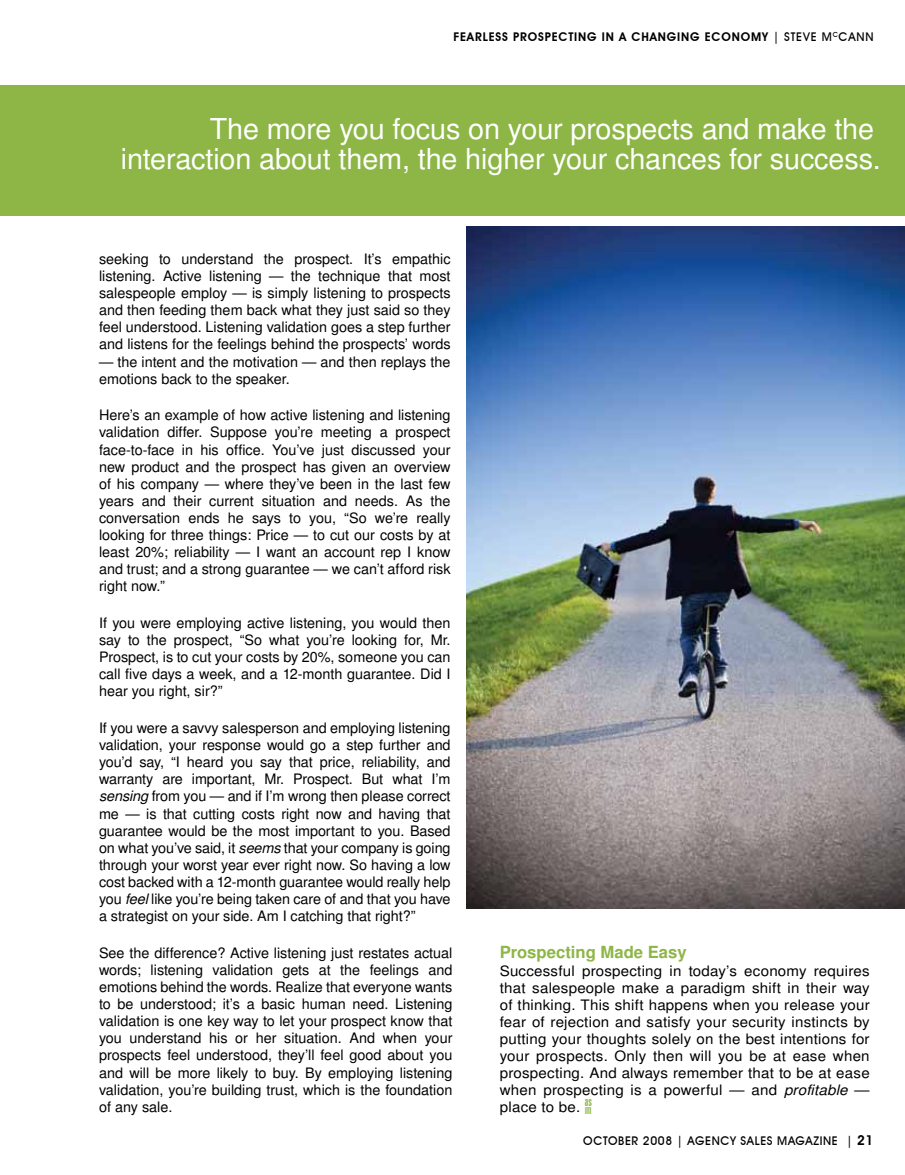
<style>
.page{position:relative;width:905px;height:1175px;background:#fff}
.page>*{position:absolute;margin:0;border:0;box-sizing:border-box;transform-origin:0 0}
.t1{font:28.5px/30px "Turkish Sans SSK";letter-spacing:-.005em;color:#fff;text-align:right}
.t2{font:700 16.5px "Turkish Sans SSK";color:#8db646}
.t3{font:14.25px/17.1px "Turkish Sans SSK";color:#000;text-align:justify}
.t4{font:14.25px/17.1px "Turkish Sans SSK";color:#000;text-align:justify;scale:1.05 1}
.t5{font:600 12px "Avant Garde IT Cby BT";letter-spacing:.07em;color:#000}
.t6{font:500 12px "Avant Garde IT Cby BT";letter-spacing:.05em;color:#000}
.t7{font:10.95px "Swiss 924 BT Regular B";color:#8db646}
.t8{font:10.95px "Swiss 924 BT Regular B";color:#a1c269;scale:1.3 1}
.s1{font-weight:500}
.s2{font-style:italic}
.s3{font-weight:600;font-size:13.5px}
</style>
<div class="page">
<div style="left:0;top:86px;width:904px;height:130px;background:#8db646"></div>
<img style="left:466px;top:227px;width:438px;height:682px">
<p class="t5" style="left:453px;top:29px;width:421px">FEARLESS PROSPECTING IN A CHANGING ECONOMY <span class="s1">| STEVE M</span><sup>C</sup><span class="s1">CANN</span></p>
<h1 class="t1" style="left:121px;top:114px;width:761px">The more you focus on your prospects and make the interaction about them, the higher your chances for success.</h1>
<p class="t3" style="left:99px;top:250px;width:353px">seeking to understand the prospect. It’s empathic listening. Active listening — the technique that most salespeople employ — is simply listening to prospects and then feeding them back what they just said so they feel understood. Listening validation goes a step further and listens for the feelings behind the prospects’ words</p>
<p class="t3" style="left:99px;top:353px;width:353px">— the intent and the motivation — and then replays the emotions back to the speaker.</p>
<p class="t3" style="left:99px;top:406px;width:353px">Here’s an example of how active listening and listening validation differ. Suppose you’re meeting a prospect face-to-face in his office. You’ve just discussed your new product and the prospect has given an overview of his company — where they’ve been in the last few years and their current situation and needs. As the conversation ends he says to you, “So we’re really looking for three things: Price — to cut our costs by at least 20%; reliability — I want an account rep I know and trust; and a strong guarantee — we can’t afford risk right now.”</p>
<p class="t3" style="left:99px;top:614px;width:353px">If you were employing active listening, you would then say to the prospect, “So what you’re looking for, Mr.<br>Prospect, is to cut your costs by 20%, someone you can call five days a week, and a 12-month guarantee. Did I hear you right, sir?”</p>
<p class="t3" style="left:99px;top:719px;width:353px">If you were a savvy salesperson and employing listening validation, your response would go a step further and you’d say, “I heard you say that price, reliability, and warranty are important, Mr. Prospect. But what I’m <span class="s2">sensing</span> from you — and if I’m wrong then please correct me — is that cutting costs right now and having that guarantee would be the most important to you. Based on what you’ve said, it <span class="s2">seems</span> that your company is going through your worst year ever right now. So having a low cost backed with a 12-month guarantee would really help you <span class="s2">feel</span> like you’re being taken care of and that you have a strategist on your side. Am I catching that right?”</p>
<p class="t3" style="left:99px;top:944px;width:355px">See the difference? Active listening just restates actual words; listening validation gets at the feelings and emotions behind the words. Realize that everyone wants to be understood; it’s a basic human need. Listening validation is one key way to let your prospect know that you understand his or her situation. And when your prospects feel understood, they’ll feel good about you and will be more likely to buy. By employing listening validation, you’re building trust, which is the foundation of any sale.</p>
<p class="t2" style="left:500px;top:942px;width:188px">Prospecting Made Easy</p>
<p class="t4" style="left:500px;top:961px;width:354px">Successful prospecting in today’s economy requires that salespeople make a paradigm shift in their way of thinking. This shift happens when you release your fear of rejection and satisfy your security instincts by putting your thoughts solely on the best intentions for your prospects. Only then will you be at ease when prospecting. And always remember that to be at ease when prospecting is a powerful — and <span class="s2">profitable</span> — place to be.</p>
<p class="t7" style="left:585px;top:1095px;width:8px">AS</p>
<p class="t8" style="left:585px;top:1102px;width:7px">M</p>
<p class="t6" style="left:583px;top:1133px;width:291px">OCTOBER 2008 | AGENCY SALES MAGAZINE | <span class="s3">21</span></p>
</div>
